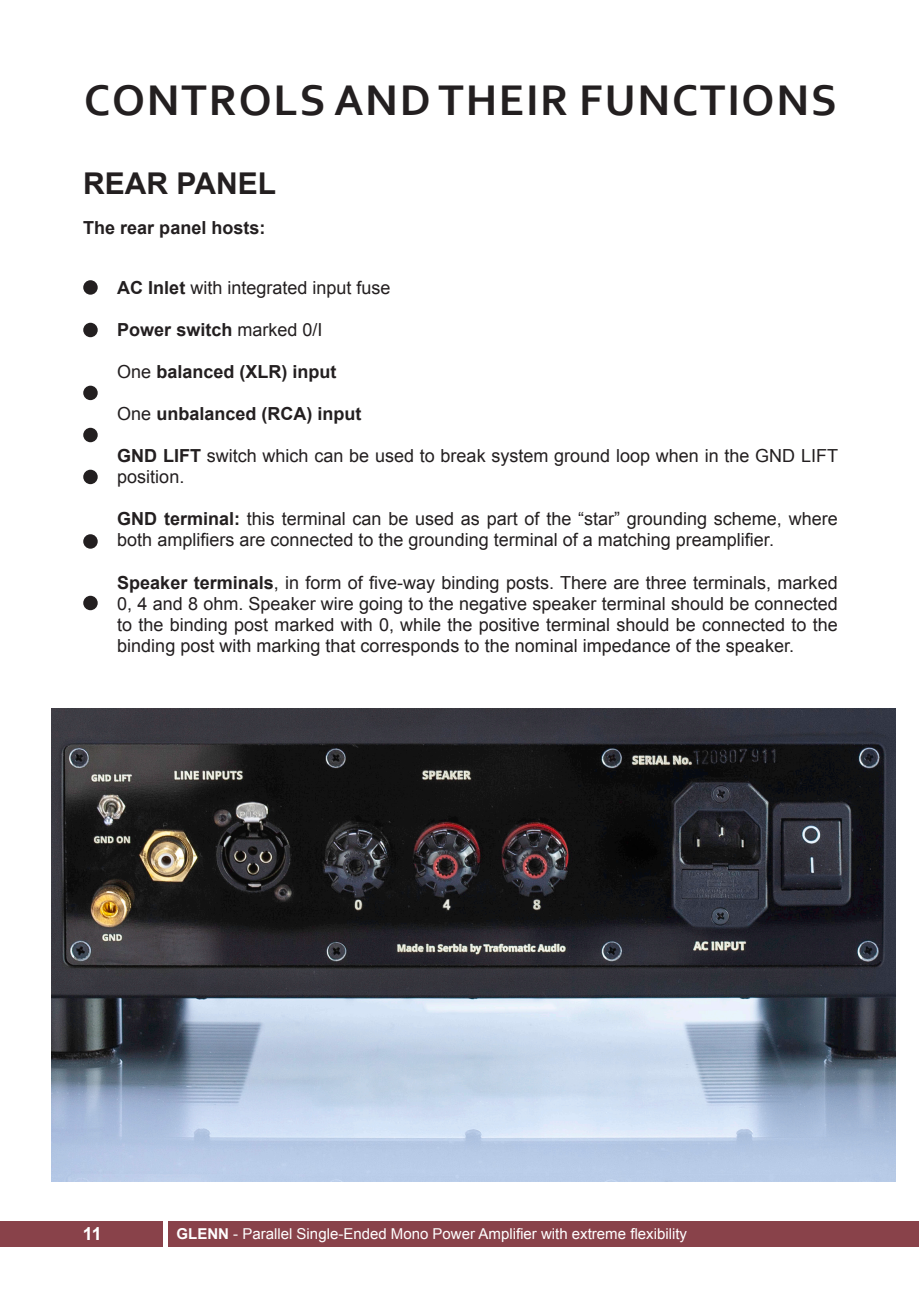
<style>
.page{position:relative;width:919px;height:1289px;background:#fff}
.page>*{position:absolute;margin:0;border:0;box-sizing:border-box;transform-origin:0 0}
.t1{font:700 45px "Corbel";letter-spacing:.04em;color:#231f20}
.t2{font:700 30px "Arial";color:#231f20}
.t3{font:18px/21px "Arial";color:#231f20}
.t4{font:700 18px "Arial";color:#231f20}
.t5{font:700 18px "Arial";color:#fff}
.t6{font:15px "Arial";color:#fff}
.s1{font-weight:700}
.s2{font-weight:400}
</style>
<div class="page">
<img style="left:51px;top:708px;width:844px;height:473px">
<div style="left:83px;top:323px;width:15px;height:14px;background:#231f20;border-radius:50%"></div>
<div style="left:83px;top:385px;width:15px;height:15px;background:#231f20;border-radius:50%"></div>
<div style="left:83px;top:428px;width:15px;height:14px;background:#231f20;border-radius:50%"></div>
<div style="left:83px;top:469px;width:15px;height:15px;background:#231f20;border-radius:50%"></div>
<div style="left:83px;top:280px;width:15px;height:15px;background:#231f20;border-radius:50%"></div>
<div style="left:83px;top:534px;width:15px;height:14px;background:#231f20;border-radius:50%"></div>
<div style="left:83px;top:595px;width:15px;height:15px;background:#231f20;border-radius:50%"></div>
<div style="left:0;top:1220px;width:162px;height:26px;background:#89424a"></div>
<div style="left:168px;top:1220px;width:750px;height:26px;background:#89424a"></div>
<p class="t1" style="left:84px;top:72px;width:754px">CONTROLS AND THEIR FUNCTIONS</p>
<p class="t2" style="left:83px;top:163px;width:194px">REAR PANEL</p>
<p class="t4" style="left:83px;top:215px;width:184px">The rear panel hosts:</p>
<p class="t3" style="left:117px;top:278px;width:275px"><span class="s1">AC Inlet</span> with integrated input fuse</p>
<p class="t4" style="left:117px;top:318px;width:207px">Power switch <span class="s2">marked 0/I</span></p>
<p class="t4" style="left:117px;top:360px;width:221px"><span class="s2">One</span> balanced (XLR) input</p>
<p class="t4" style="left:117px;top:402px;width:246px"><span class="s2">One</span> unbalanced (RCA) input</p>
<p class="t3" style="left:117px;top:446px;width:722px"><span class="s1">GND LIFT</span> switch which can be used to break system ground loop when in the GND LIFT position.</p>
<p class="t3" style="left:117px;top:509px;width:721px"><span class="s1">GND terminal:</span> this terminal can be used as part of the “star” grounding scheme, where both amplifiers are connected to the grounding terminal of a matching preamplifier.</p>
<p class="t3" style="left:117px;top:572px;width:721px;text-align:justify"><span class="s1">Speaker terminals</span>, in form of five-way binding posts. There are three terminals, marked 0, 4 and 8 ohm. Speaker wire going to the negative speaker terminal should be connected to the binding post marked with 0, while the positive terminal should be connected to the binding post with marking that corresponds to the nominal impedance of the speaker.</p>
<p class="t5" style="left:83px;top:1221px;width:21px">11</p>
<p class="t6" style="left:176px;top:1223px;width:512px"><span class="s1">GLENN</span> - Parallel Single-Ended Mono Power Amplifier with extreme flexibility</p>
</div>
